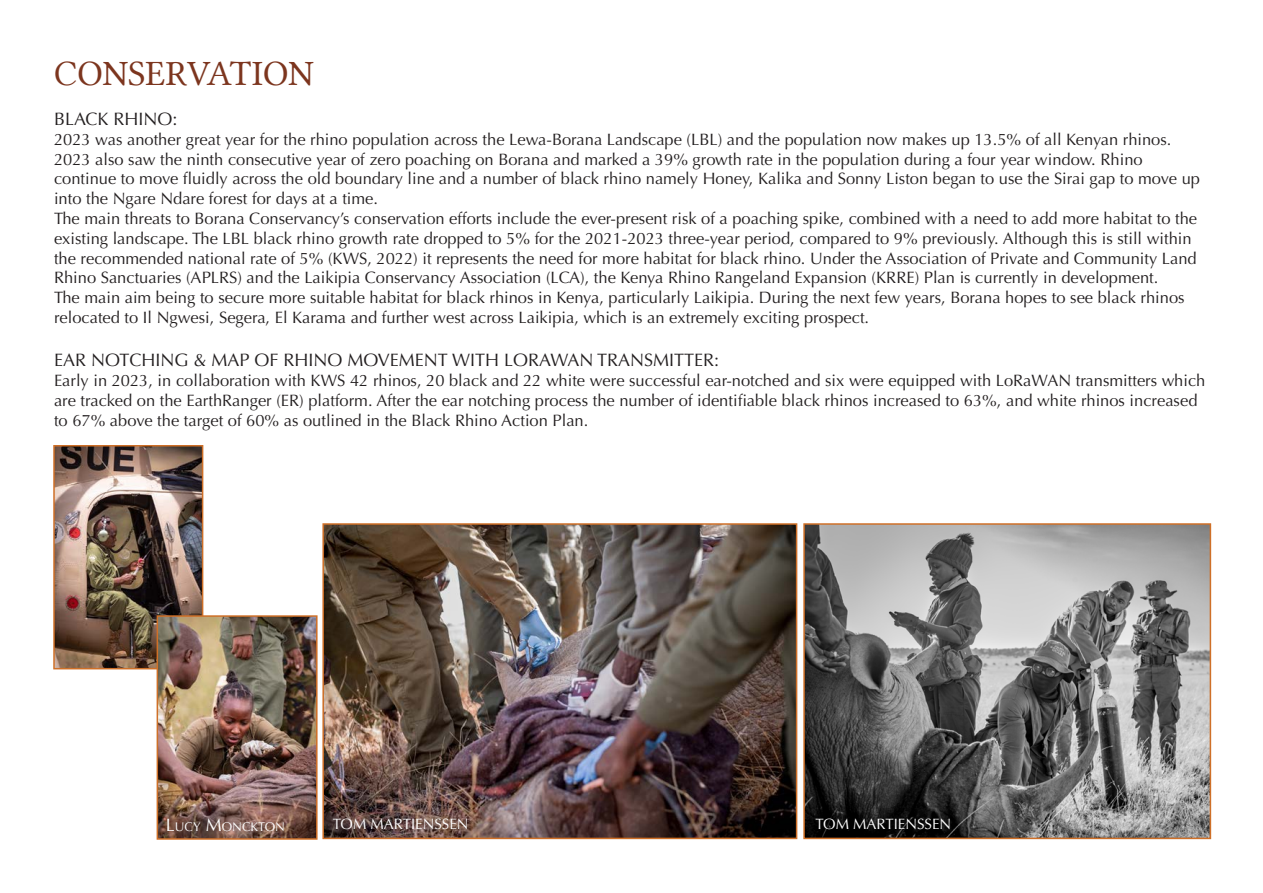
<style>
.page{position:relative;width:1263px;height:893px;background:#fff}
.page>*{position:absolute;margin:0;border:0;box-sizing:border-box;transform-origin:0 0}
.t1{font:36px "Lin Libertine Capitals";letter-spacing:.005em;color:#7c351e}
.t2{font:18px "Optima";color:#231f20}
.t3{font:16.5px/19.8px "Optima";color:#231f20}
.t4{font:15px "Optima";color:#fff}
.t5{font:12.6px "Optima";color:#fff}
.s1{font-size:18px}
</style>
<div class="page">
<img style="left:56px;top:448px;width:144px;height:218px">
<div style="left:53px;top:445px;width:150px;height:224px;border:2px solid #cf7028"></div>
<img style="left:325px;top:526px;width:469px;height:310px">
<div style="left:322px;top:523px;width:475px;height:316px;border:2px solid #cf7028"></div>
<img style="left:806px;top:526px;width:402px;height:310px">
<div style="left:803px;top:523px;width:408px;height:316px;border:2px solid #cf7028"></div>
<img style="left:160px;top:618px;width:155px;height:219px">
<div style="left:157px;top:615px;width:161px;height:225px;border:2px solid #cf7028"></div>
<p class="t1" style="left:54px;top:53px;width:261px">CONSERVATION</p>
<p class="t2" style="left:54px;top:108px;width:125px">BLACK RHINO:</p>
<p class="t3" style="left:54px;top:129px;width:1147px">2023 was another great year for the rhino population across the Lewa-Borana Landscape (LBL) and the population now makes up 13.5% of all Kenyan rhinos.<br>2023 also saw the ninth consecutive year of zero poaching on Borana and marked a 39% growth rate in the population during a four year window. Rhino continue to move fluidly across the old boundary line and a number of black rhino namely Honey, Kalika and Sonny Liston began to use the Sirai gap to move up into the Ngare Ndare forest for days at a time.</p>
<p class="t3" style="left:54px;top:209px;width:1145px">The main threats to Borana Conservancy’s conservation efforts include the ever-present risk of a poaching spike, combined with a need to add more habitat to the existing landscape. The LBL black rhino growth rate dropped to 5% for the 2021-2023 three-year period, compared to 9% previously. Although this is still within the recommended national rate of 5% (KWS, 2022) it represents the need for more habitat for black rhino. Under the Association of Private and Community Land Rhino Sanctuaries (APLRS) and the Laikipia Conservancy Association (LCA), the Kenya Rhino Rangeland Expansion (KRRE) Plan is currently in development.<br>The main aim being to secure more suitable habitat for black rhinos in Kenya, particularly Laikipia. During the next few years, Borana hopes to see black rhinos relocated to Il Ngwesi, Segera, El Karama and further west across Laikipia, which is an extremely exciting prospect.</p>
<p class="t2" style="left:54px;top:350px;width:667px">EAR NOTCHING &amp; MAP OF RHINO MOVEMENT WITH LORAWAN TRANSMITTER:</p>
<p class="t3" style="left:54px;top:371px;width:1153px">Early in 2023, in collaboration with KWS 42 rhinos, 20 black and 22 white were successful ear-notched and six were equipped with LoRaWAN transmitters which are tracked on the EarthRanger (ER) platform. After the ear notching process the number of identifiable black rhinos increased to 63%, and white rhinos increased to 67% above the target of 60% as outlined in the Black Rhino Action Plan.</p>
<p class="t5" style="left:166px;top:819px;width:121px"><span class="s1">L</span>UCY <span class="s1">M</span>ONCKTON</p>
<p class="t4" style="left:333px;top:815px;width:137px">TOM MARTIENSSEN</p>
<p class="t4" style="left:815px;top:815px;width:137px">TOM MARTIENSSEN</p>
</div>
